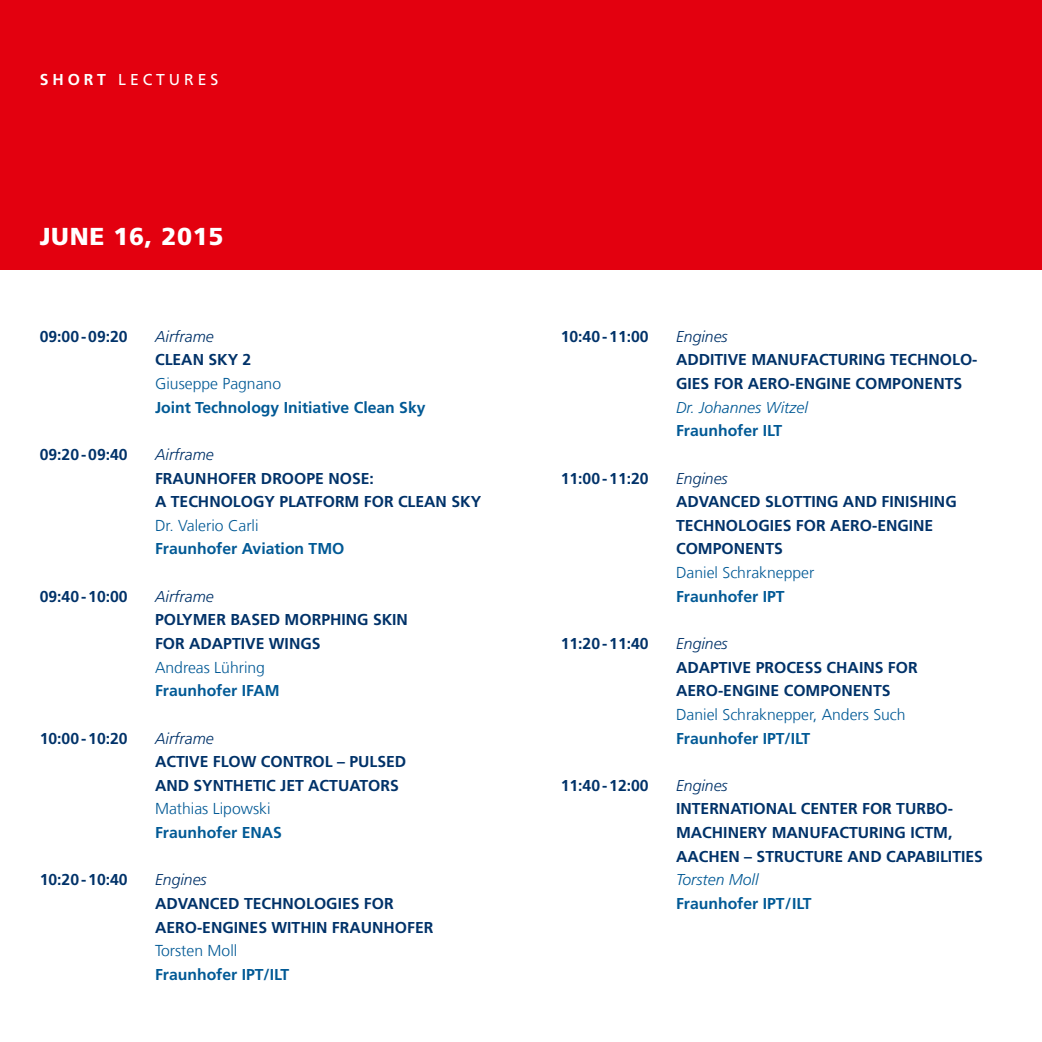
<style>
.page{position:relative;width:1042px;height:1042px;background:#fff}
.page>*{position:absolute;margin:0;border:0;box-sizing:border-box;transform-origin:0 0}
.t1{font:900 24.5px "Frutiger LT Com";letter-spacing:.03em;color:#fff}
.t2{font:700 15.75px/23.6px "Frutiger LT Com";color:#003269}
.t3{font:700 15.75px "Frutiger LT Com";color:#005995}
.t4{font:300 15.75px "Frutiger LT Com";color:#005995}
.t5{font:italic 300 15.75px "Frutiger LT Std";color:#003269}
.t6{font:italic 300 15.75px "Frutiger LT Std";color:#005995}
.t7{font:15.75px "Frutiger LT Com";letter-spacing:.25em;color:#fff}
.s1{font-weight:700}
</style>
<div class="page">
<div style="left:0;top:0;width:1042px;height:269px;background:#e3000f"></div>
<p class="t7" style="left:40px;top:71px;width:180px"><span class="s1">SHORT</span> LECTURES</p>
<h1 class="t1" style="left:40px;top:221px;width:185px">JUNE 16, 2015</h1>
<p class="t2" style="left:40px;top:324px;width:89px">09:00-09:20</p>
<p class="t5" style="left:155px;top:327px;width:60px">Airframe</p>
<p class="t2" style="left:155px;top:348px;width:98px">CLEAN SKY 2</p>
<p class="t4" style="left:155px;top:374px;width:128px">Giuseppe Pagnano</p>
<p class="t3" style="left:155px;top:398px;width:272px">Joint Technology Initiative Clean Sky</p>
<p class="t2" style="left:40px;top:443px;width:89px">09:20-09:40</p>
<p class="t5" style="left:155px;top:445px;width:60px">Airframe</p>
<p class="t2" style="left:155px;top:466px;width:328px">FRAUNHOFER DROOPE NOSE:<br>A TECHNOLOGY PLATFORM FOR CLEAN SKY</p>
<p class="t4" style="left:155px;top:516px;width:105px">Dr. Valerio Carli</p>
<p class="t3" style="left:155px;top:540px;width:191px">Fraunhofer Aviation TMO</p>
<p class="t2" style="left:40px;top:584px;width:89px">09:40-10:00</p>
<p class="t5" style="left:155px;top:587px;width:60px">Airframe</p>
<p class="t2" style="left:155px;top:608px;width:254px">POLYMER BASED MORPHING SKIN<br>FOR ADAPTIVE WINGS</p>
<p class="t4" style="left:155px;top:658px;width:111px">Andreas Lühring</p>
<p class="t3" style="left:155px;top:681px;width:126px">Fraunhofer IFAM</p>
<p class="t2" style="left:40px;top:726px;width:89px">10:00-10:20</p>
<p class="t5" style="left:155px;top:729px;width:60px">Airframe</p>
<p class="t2" style="left:155px;top:750px;width:253px">ACTIVE FLOW CONTROL – PULSED<br>AND SYNTHETIC JET ACTUATORS</p>
<p class="t4" style="left:155px;top:800px;width:117px">Mathias Lipowski</p>
<p class="t3" style="left:155px;top:823px;width:128px">Fraunhofer ENAS</p>
<p class="t2" style="left:40px;top:868px;width:89px">10:20-10:40</p>
<p class="t5" style="left:155px;top:871px;width:53px">Engines</p>
<p class="t2" style="left:155px;top:891px;width:280px">ADVANCED TECHNOLOGIES FOR<br>AERO-ENGINES WITHIN FRAUNHOFER</p>
<p class="t4" style="left:155px;top:941px;width:84px">Torsten Moll</p>
<p class="t3" style="left:155px;top:965px;width:136px">Fraunhofer IPT/ILT</p>
<p class="t2" style="left:561px;top:324px;width:89px">10:40-11:00</p>
<p class="t5" style="left:676px;top:327px;width:53px">Engines</p>
<p class="t2" style="left:676px;top:348px;width:303px">ADDITIVE MANUFACTURING TECHNOLO-<br>GIES FOR AERO-ENGINE COMPONENTS</p>
<p class="t6" style="left:676px;top:398px;width:133px">Dr. Johannes Witzel</p>
<p class="t3" style="left:676px;top:421px;width:108px">Fraunhofer ILT</p>
<p class="t2" style="left:561px;top:466px;width:89px">11:00-11:20</p>
<p class="t5" style="left:676px;top:469px;width:53px">Engines</p>
<p class="t2" style="left:676px;top:490px;width:282px">ADVANCED SLOTTING AND FINISHING<br>TECHNOLOGIES FOR AERO-ENGINE<br>COMPONENTS</p>
<p class="t4" style="left:676px;top:563px;width:140px">Daniel Schraknepper</p>
<p class="t3" style="left:676px;top:587px;width:110px">Fraunhofer IPT</p>
<p class="t2" style="left:561px;top:632px;width:89px">11:20-11:40</p>
<p class="t5" style="left:676px;top:634px;width:53px">Engines</p>
<p class="t2" style="left:676px;top:655px;width:243px">ADAPTIVE PROCESS CHAINS FOR<br>AERO-ENGINE COMPONENTS</p>
<p class="t4" style="left:676px;top:705px;width:231px">Daniel Schraknepper, Anders Such</p>
<p class="t3" style="left:676px;top:729px;width:136px">Fraunhofer IPT/ILT</p>
<p class="t2" style="left:561px;top:773px;width:89px">11:40-12:00</p>
<p class="t5" style="left:676px;top:776px;width:53px">Engines</p>
<p class="t2" style="left:676px;top:797px;width:308px">INTERNATIONAL CENTER FOR TURBO-<br>MACHINERY MANUFACTURING ICTM,<br>AACHEN – STRUCTURE AND CAPABILITIES</p>
<p class="t6" style="left:676px;top:871px;width:84px">Torsten Moll</p>
<p class="t3" style="left:676px;top:894px;width:137px">Fraunhofer IPT/ILT</p>
</div>
